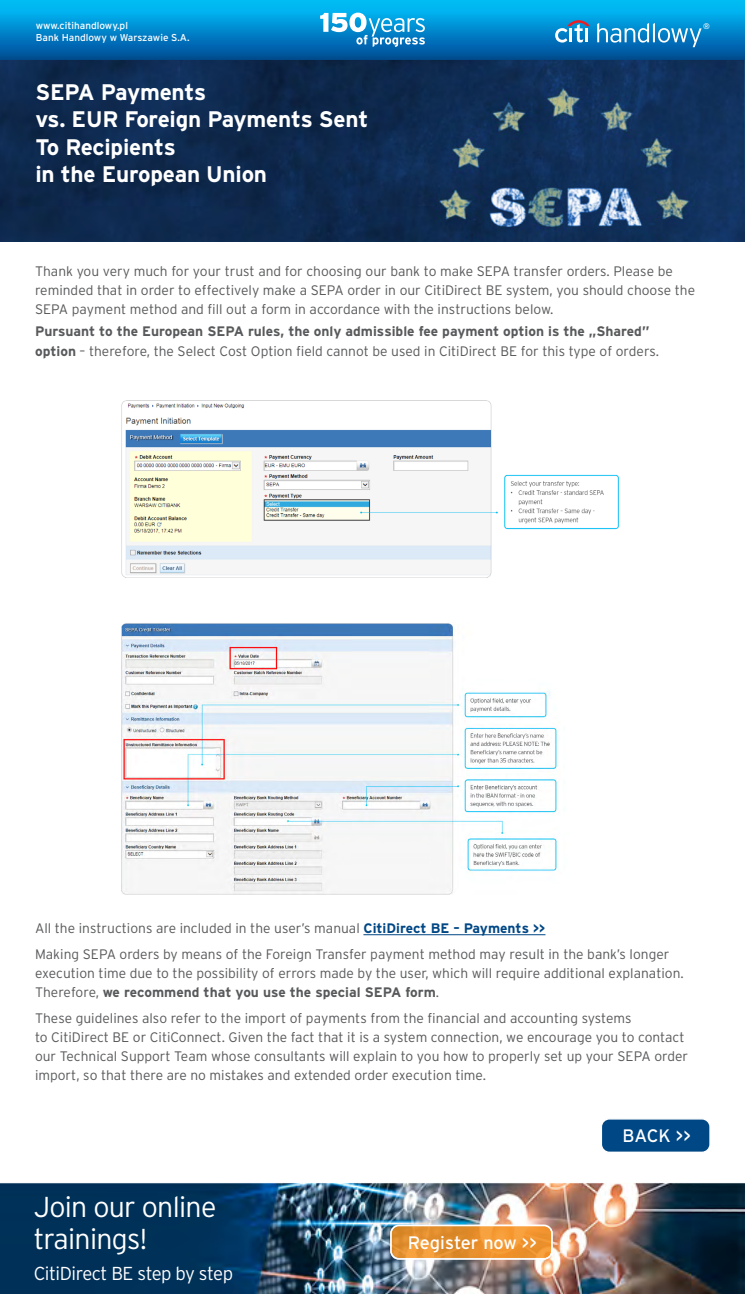
<style>
.page{position:relative;width:745px;height:1294px;background:#fff}
.page>*{position:absolute;margin:0;border:0;box-sizing:border-box;transform-origin:0 0}
.main_txt{font:300 28.75px/32.5px "Interstate Pl";letter-spacing:-.025em;color:#fff}
.main_txt-2{font:700 22.5px/27.5px "Interstate Pl";letter-spacing:-.01em;color:#fff}
.main_txt-3{font:300 18.75px "Interstate Pl";letter-spacing:-.025em;color:#fff}
.main_txt-4{font:18px "Interstate Pl";color:#fff}
.main_txt-5{font:300 13.75px/19px "Interstate Pl";color:#58595b}
.main_txt-6{font:700 13.75px/19px "Interstate Pl";color:#58595b}
.t1{font:10px/12.5px "Interstate Pl";color:#fff}
.t2{font:8.12px "Interstate Pl";color:#fff}
.s1{font-weight:300}
.s2{font-weight:700;color:#004785}
.s3{font-weight:700}
</style>
<div class="page">
<img style="left:0;top:60px;width:744px;height:182px">
<hr style="left:363px;top:934px;width:182px;height:1px;background:#004785">
<img style="left:121px;top:400px;width:498px;height:178px">
<img style="left:121px;top:623px;width:437px;height:271px">
<div style="left:0;top:0;width:744px;height:60px;background:linear-gradient(to bottom,#00c7ff,#004d98)"></div>
<svg style="left:596px;top:23px;width:105px;height:24px;background:#3899d1"></svg>
<svg style="left:554px;top:20px;width:35px;height:23px"></svg>
<hr style="left:585px;top:28px;width:3px;height:14px;background:#fff">
<svg style="left:320px;top:13px;width:104px;height:34px"></svg>
<div style="left:601px;top:1118px;width:108px;height:34px;background:#004785;border-radius:8px"></div>
<div style="left:600px;top:1118px;width:110px;height:34px;border:1px solid #fff;border-radius:8px"></div>
<img style="left:0;top:1183px;width:744px;height:110px">
<svg style="left:390px;top:1225px;width:161px;height:33px;background:#ea9433"></svg>
<div style="left:390px;top:1224px;width:162px;height:35px;border:1px solid #fff;border-radius:8px"></div>
<p class="t1" style="left:36px;top:19px;width:155px">www.citihandlowy.pl<br>Bank Handlowy w Warszawie S.A.</p>
<p class="t2" style="left:702px;top:22px;width:8px">®</p>
<p class="main_txt-2" style="left:35px;top:78px;width:334px">SEPA Payments<br>vs. EUR Foreign Payments Sent<br>To Recipients<br>in the European Union</p>
<p class="main_txt-5" style="left:35px;top:261px;width:661px">Thank you very much for your trust and for choosing our bank to make SEPA transfer orders. Please be reminded that in order to effectively make a SEPA order in our CitiDirect BE system, you should choose the<br>SEPA payment method and fill out a form in accordance with the instructions below.</p>
<p class="main_txt-6" style="left:35px;top:322px;width:625px">Pursuant to the European SEPA rules, the only admissible fee payment option is the „Shared” option <span class="s1">– therefore, the Select Cost Option field cannot be used in CitiDirect BE for this type of orders.</span></p>
<p class="main_txt-5" style="left:35px;top:918px;width:511px">All the instructions are included in the user’s manual <span class="s2">CitiDirect BE – Payments &gt;&gt;</span></p>
<p class="main_txt-5" style="left:35px;top:944px;width:650px">Making SEPA orders by means of the Foreign Transfer payment method may result in the bank’s longer execution time due to the possibility of errors made by the user, which will require additional explanation.<br>Therefore, <span class="s3">we recommend that you use the special SEPA form</span>.</p>
<p class="main_txt-5" style="left:35px;top:1008px;width:654px">These guidelines also refer to the import of payments from the financial and accounting systems<br>to CitiDirect BE or CitiConnect. Given the fact that it is a system connection, we encourage you to contact our Technical Support Team whose consultants will explain to you how to properly set up your SEPA order import, so that there are no mistakes and extended order execution time.</p>
<p class="main_txt" style="left:34px;top:1190px;width:184px">Join our online trainings!</p>
<p class="main_txt-3" style="left:34px;top:1262px;width:201px">CitiDirect BE step by step</p>
<p class="main_txt-4" style="left:407px;top:1232px;width:130px">Register now &gt;&gt;</p>
<p class="main_txt-4" style="left:622px;top:1125px;width:70px">BACK &gt;&gt;</p>
</div>
